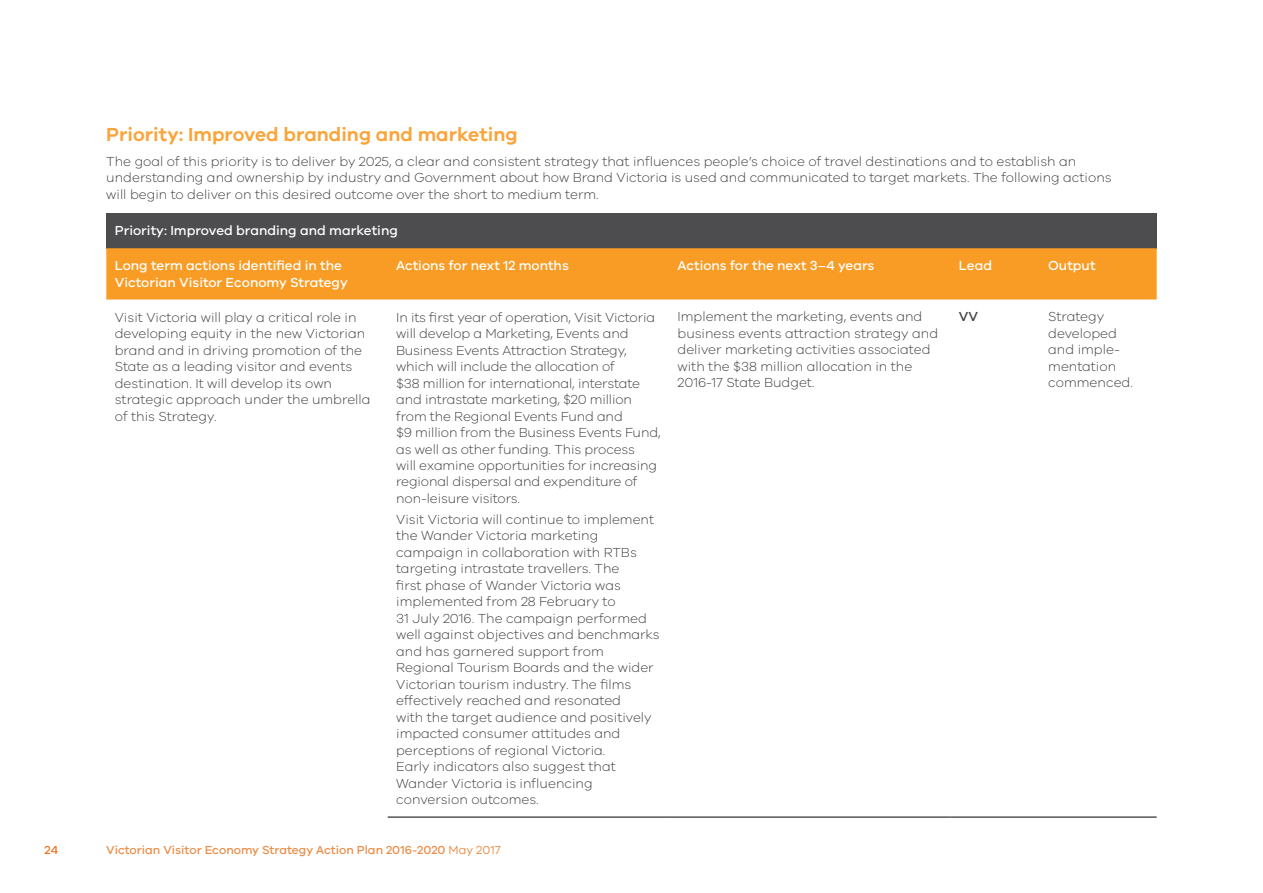
<style>
.page{position:relative;width:1263px;height:893px;background:#fff}
.page>*{position:absolute;margin:0;border:0;box-sizing:border-box;transform-origin:0 0}
.t1{font:600 19.5px "VIC";color:#faa53c}
.t2{font:300 13.5px/16.5px "VIC";color:#414042}
.t3{font:500 13.5px/16.5px "VIC";color:#fff}
.t4{font:500 13.5px "VIC";color:#414042}
.t5{font:500 12px "VIC";color:#ec8d48}
.t6{font:500 12px "VIC";color:#e87424}
.s1{font-weight:400}
</style>
<div class="page">
<div style="left:106px;top:213px;width:1051px;height:35px;background:#4d4d4f"></div>
<div style="left:106px;top:248px;width:1051px;height:51px;background:#f99c25"></div>
<hr style="left:388px;top:817px;width:281px;height:1px;background:#000">
<hr style="left:669px;top:817px;width:281px;height:1px;background:#000">
<hr style="left:950px;top:817px;width:94px;height:1px;background:#000">
<hr style="left:1044px;top:817px;width:113px;height:1px;background:#000">
<h1 class="t1" style="left:106px;top:122px;width:413px">Priority: Improved branding and marketing</h1>
<p class="t2" style="left:106px;top:152px;width:1007px">The goal of this priority is to deliver by 2025, a clear and consistent strategy that influences people’s choice of travel destinations and to establish an understanding and ownership by industry and Government about how Brand Victoria is used and communicated to target markets. The following actions will begin to deliver on this desired outcome over the short to medium term.</p>
<p class="t3" style="left:115px;top:222px;width:285px">Priority: Improved branding and marketing</p>
<p class="t3" style="left:115px;top:257px;width:235px">Long term actions identified in the<br>Victorian Visitor Economy Strategy</p>
<p class="t3" style="left:396px;top:257px;width:174px">Actions for next 12 months</p>
<p class="t3" style="left:677px;top:257px;width:198px">Actions for the next 3–4 years</p>
<p class="t3" style="left:959px;top:257px;width:35px">Lead</p>
<p class="t3" style="left:1048px;top:257px;width:49px">Output</p>
<p class="t2" style="left:115px;top:308px;width:257px">Visit Victoria will play a critical role in developing equity in the new Victorian brand and in driving promotion of the State as a leading visitor and events destination. It will develop its own strategic approach under the umbrella of this Strategy.</p>
<p class="t2" style="left:396px;top:308px;width:266px">In its first year of operation, Visit Victoria will develop a Marketing, Events and Business Events Attraction Strategy, which will include the allocation of<br>$38 million for international, interstate and intrastate marketing, $20 million from the Regional Events Fund and<br>$9 million from the Business Events Fund, as well as other funding. This process<br>will examine opportunities for increasing regional dispersal and expenditure of non-leisure visitors.</p>
<p class="t2" style="left:396px;top:510px;width:265px">Visit Victoria will continue to implement the Wander Victoria marketing campaign in collaboration with RTBs targeting intrastate travellers. The<br>first phase of Wander Victoria was implemented from 28 February to<br>31 July 2016. The campaign performed well against objectives and benchmarks and has garnered support from Regional Tourism Boards and the wider Victorian tourism industry. The films effectively reached and resonated<br>with the target audience and positively impacted consumer attitudes and perceptions of regional Victoria.<br>Early indicators also suggest that Wander Victoria is influencing conversion outcomes.</p>
<p class="t2" style="left:677px;top:308px;width:262px">Implement the marketing, events and business events attraction strategy and deliver marketing activities associated with the $38 million allocation in the 2016-17 State Budget.</p>
<p class="t4" style="left:959px;top:309px;width:21px">VV</p>
<p class="t2" style="left:1048px;top:308px;width:86px">Strategy developed and imple&shy;mentation commenced.</p>
<p class="t6" style="left:45px;top:843px;width:15px">24</p>
<p class="t5" style="left:106px;top:843px;width:396px">Victorian Visitor Economy Strategy Action Plan 2016-2020 <span class="s1">May 2017</span></p>
</div>
